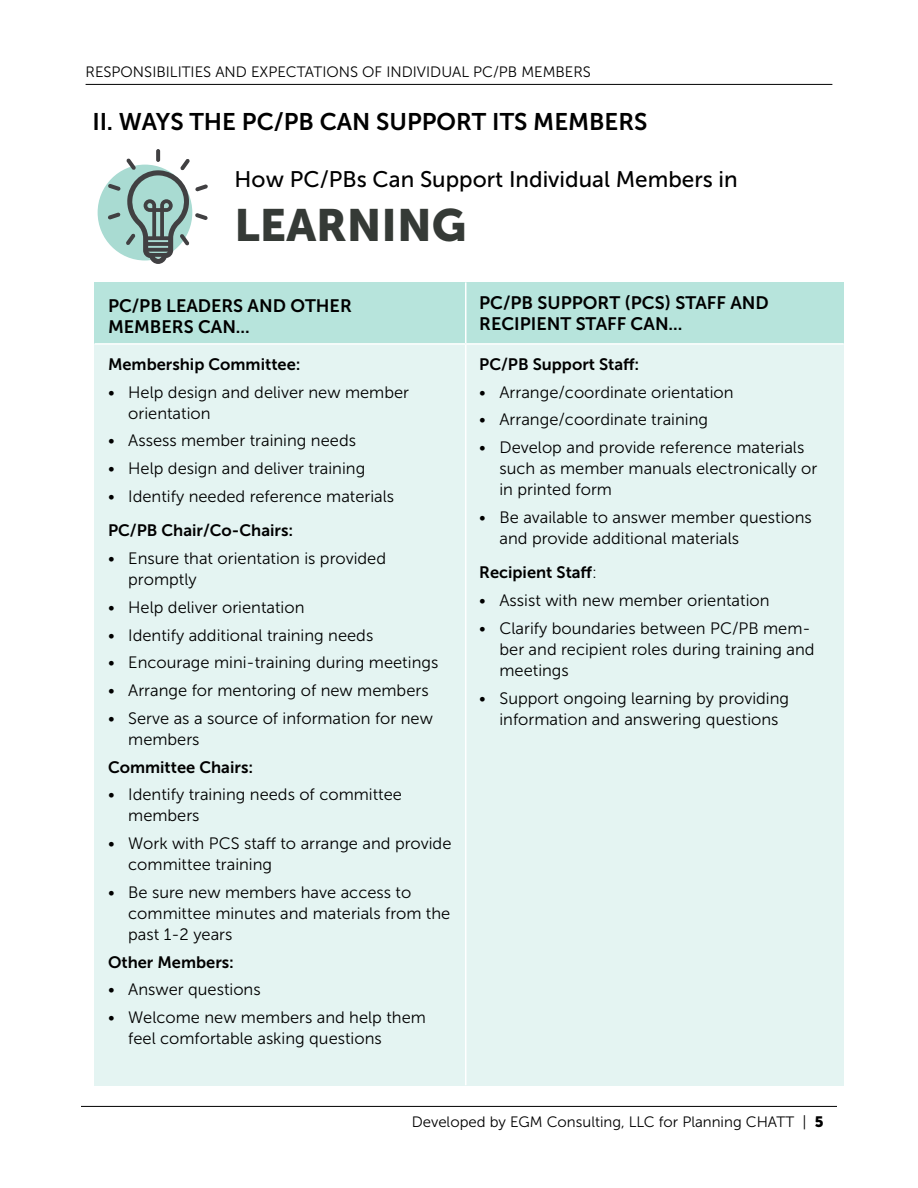
<style>
.page{position:relative;width:918px;height:1188px;background:#fff}
.page>*{position:absolute;margin:0;border:0;box-sizing:border-box;transform-origin:0 0}
.t1{font:45px "Museo Sans 900";color:#353a36}
.t2{font:24px "Museo Sans 700";color:#000}
.t3{font:22.5px "Museo Sans 500";color:#000}
.t4{font:18px/21px "Museo Sans 700";color:#000}
.t5{font:16.5px/21px "Museo Sans 300";color:#000}
.t6{font:16.5px "Museo Sans 700";color:#000}
.t7{font:15px "Museo Sans 300";color:#000}
.s1{font-family:"Museo Sans 300"}
.s2{font-family:"Museo Sans 900"}
</style>
<div class="page">
<hr style="left:86px;top:84px;width:746px;height:1px;background:#000">
<div style="left:94px;top:344px;width:372px;height:741px;background:#e4f4f2"></div>
<div style="left:466px;top:344px;width:378px;height:741px;background:#e4f4f2"></div>
<hr style="left:81px;top:1106px;width:756px;height:1px;background:#000">
<div style="left:98px;top:165px;width:94px;height:95px;background:#a9dbd2;border-radius:50%"></div>
<svg style="left:156px;top:149px;width:4px;height:13px"></svg>
<svg style="left:108px;top:158px;width:100px;height:106px"></svg>
<div style="left:94px;top:282px;width:372px;height:62px;background:#b7e4dc"></div>
<div style="left:466px;top:282px;width:378px;height:62px;background:#b7e4dc"></div>
<hr style="left:465px;top:282px;width:1px;height:61px;background:#fff">
<hr style="left:94px;top:343px;width:372px;height:2px;background:#fff">
<hr style="left:466px;top:343px;width:378px;height:2px;background:#fff">
<hr style="left:465px;top:345px;width:1px;height:740px;background:#fff">
<p class="t7" style="left:86px;top:64px;width:507px">RESPONSIBILITIES AND EXPECTATIONS OF INDIVIDUAL PC/PB MEMBERS</p>
<h2 class="t2" style="left:92px;top:108px;width:557px">II. WAYS THE PC/PB CAN SUPPORT ITS MEMBERS</h2>
<p class="t3" style="left:235px;top:167px;width:505px">How PC/PBs Can Support Individual Members in</p>
<h1 class="t1" style="left:235px;top:200px;width:233px">LEARNING</h1>
<p class="t4" style="left:108px;top:296px;width:245px">PC/PB LEADERS AND OTHER<br>MEMBERS CAN...</p>
<p class="t6" style="left:108px;top:355px;width:194px">Membership Committee:</p>
<p class="t5" style="left:128px;top:381px;width:282px;text-indent:-20px">• Help design and deliver new member orientation</p>
<p class="t5" style="left:108px;top:430px;width:250px">• Assess member training needs</p>
<p class="t5" style="left:108px;top:458px;width:259px">• Help design and deliver training</p>
<p class="t5" style="left:108px;top:486px;width:288px">• Identify needed reference materials</p>
<p class="t6" style="left:108px;top:521px;width:187px">PC/PB Chair/Co-Chairs:</p>
<p class="t5" style="left:128px;top:548px;width:259px;text-indent:-20px">• Ensure that orientation is provided promptly</p>
<p class="t5" style="left:108px;top:597px;width:198px">• Help deliver orientation</p>
<p class="t5" style="left:108px;top:625px;width:267px">• Identify additional training needs</p>
<p class="t5" style="left:108px;top:652px;width:332px">• Encourage mini-training during meetings</p>
<p class="t5" style="left:108px;top:680px;width:322px">• Arrange for mentoring of new members</p>
<p class="t5" style="left:128px;top:708px;width:306px;text-indent:-20px">• Serve as a source of information for new members</p>
<p class="t6" style="left:108px;top:758px;width:147px">Committee Chairs:</p>
<p class="t5" style="left:128px;top:784px;width:275px;text-indent:-20px">• Identify training needs of committee members</p>
<p class="t5" style="left:128px;top:833px;width:325px;text-indent:-20px">• Work with PCS staf to arrange and provide committee training</p>
<p class="t5" style="left:128px;top:882px;width:324px;text-indent:-20px">• Be sure new members have access to committee minutes and materials from the past 1-2 years</p>
<p class="t6" style="left:108px;top:953px;width:128px">Other Members:</p>
<p class="t5" style="left:108px;top:979px;width:154px">• Answer questions</p>
<p class="t5" style="left:128px;top:1007px;width:299px;text-indent:-20px">• Welcome new members and help them feel comfortable asking questions</p>
<p class="t4" style="left:479px;top:293px;width:291px">PC/PB SUPPORT (PCS) STAFF AND<br>RECIPIENT STAFF CAN...</p>
<p class="t6" style="left:479px;top:355px;width:162px">PC/PB Support Staf:</p>
<p class="t5" style="left:479px;top:382px;width:256px">• Arrange/coordinate orientation</p>
<p class="t5" style="left:479px;top:409px;width:230px">• Arrange/coordinate training</p>
<p class="t5" style="left:499px;top:437px;width:319px;text-indent:-20px">• Develop and provide reference materials such as member manuals electronically or in printed form</p>
<p class="t5" style="left:499px;top:507px;width:314px;text-indent:-20px">• Be available to answer member questions and provide additional materials</p>
<p class="t6" style="left:479px;top:564px;width:119px">Recipient Staf<span class="s1">:</span></p>
<p class="t5" style="left:479px;top:590px;width:292px">• Assist with new member orientation</p>
<p class="t5" style="left:499px;top:618px;width:317px;text-indent:-20px">• Clarify boundaries between PC/PB mem&shy;ber and recipient roles during training and meetings</p>
<p class="t5" style="left:479px;top:688px;width:311px;text-align:center">• Support ongoing learning by providing information and answering questions</p>
<p class="t7" style="left:412px;top:1114px;width:413px">Developed by EGM Consulting, LLC for Planning CHATT | <span class="s2">5</span></p>
</div>
